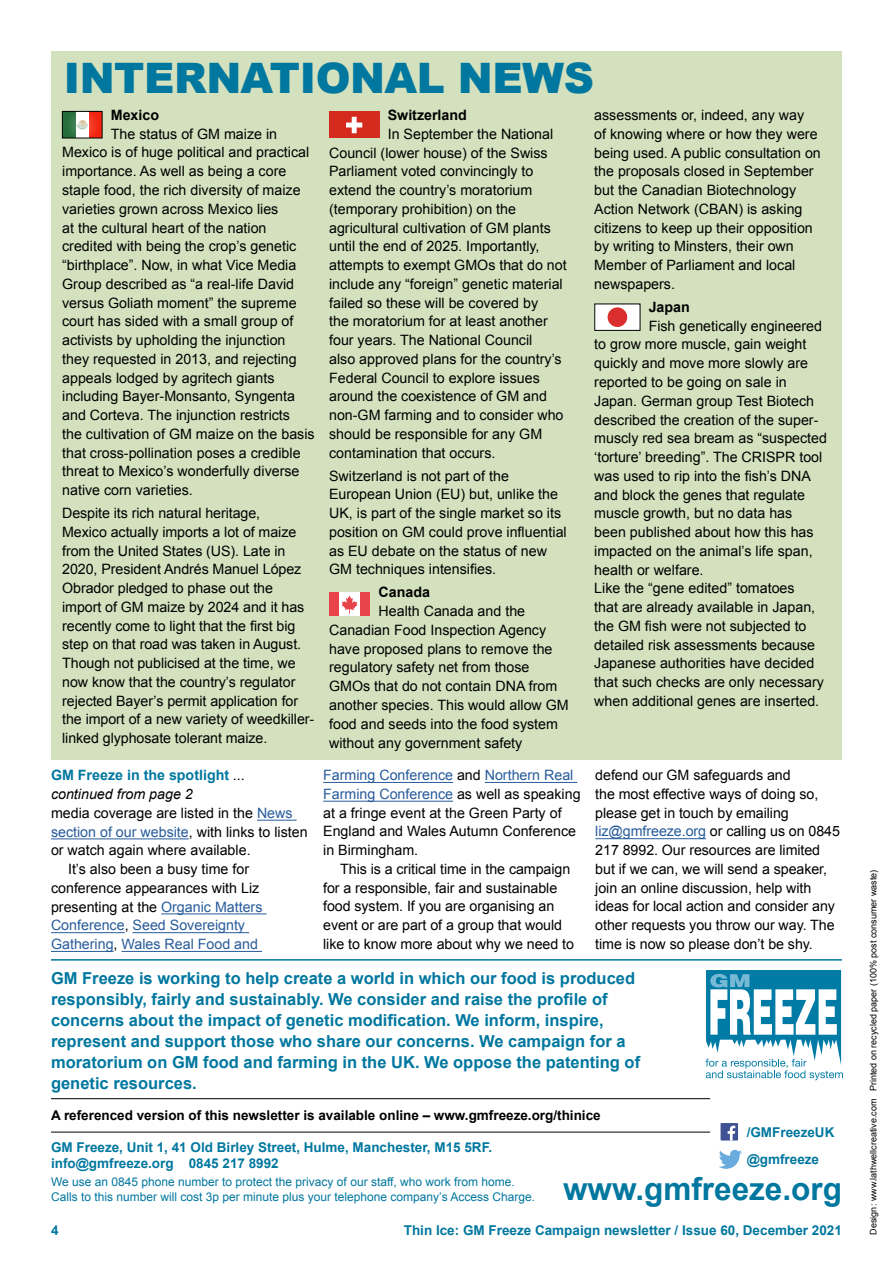
<style>
.page{position:relative;width:893px;height:1263px;background:#fff}
.page>*{position:absolute;margin:0;border:0;box-sizing:border-box;transform-origin:0 0}
.t1{font:900 42px "Arial";letter-spacing:-.01em;color:#00779f}
.t2{font:700 31.5px "Arial";color:#00779f}
.t3{font:700 16.5px/21px "Arial";color:#00779f}
.t4{font:14.25px/18.8px "Arial";color:#000}
.t5{font:14.25px "Arial";color:#275b9b}
.t6{font:700 14.25px "Arial";color:#000}
.t7{font:700 14.25px "Arial";color:#00779f}
.t8{font:italic 14.25px "Arial";color:#000}
.t9{font:700 13.5px/27.3px "Arial";color:#00779f}
.t10{font:700 13.5px "Arial";color:#000}
.t11{font:12px/14.4px "Arial";color:#00779f}
.t12{font:9px "Arial";color:#000}
.s1{font-weight:400;font-style:italic;color:#000}
.s2{color:#275b9b}
.s3{color:#000}
</style>
<div class="page">
<div style="left:51px;top:51px;width:791px;height:709px;background:#d4e1be"></div>
<hr style="left:51px;top:959px;width:791px;height:1px;background:#00779f">
<hr style="left:51px;top:1132px;width:659px;height:1px;background:#000">
<hr style="left:51px;top:1098px;width:659px;height:1px;background:#000">
<svg style="left:706px;top:970px;width:137px;height:110px"></svg>
<svg style="left:719px;top:1150px;width:23px;height:19px"></svg>
<div style="left:720px;top:1123px;width:18px;height:17px;background:#3e5293"></div>
<svg style="left:728px;top:1126px;width:7px;height:14px"></svg>
<svg style="left:64px;top:113px;width:36px;height:23px"></svg>
<svg style="left:77px;top:120px;width:11px;height:10px"></svg>
<div style="left:62px;top:111px;width:40px;height:27px;border:1px solid #000"></div>
<div style="left:329px;top:112px;width:50px;height:26px;background:#d52b1e"></div>
<svg style="left:346px;top:117px;width:16px;height:16px"></svg>
<div style="left:596px;top:304px;width:42px;height:26px;background:#fff"></div>
<div style="left:608px;top:307px;width:19px;height:20px;background:#db2e2e;border-radius:50%"></div>
<div style="left:329px;top:592px;width:41px;height:24px;background:#e8424a"></div>
<div style="left:339px;top:592px;width:21px;height:24px;background:#fff"></div>
<svg style="left:341px;top:596px;width:17px;height:18px"></svg>
<hr style="left:257px;top:820px;width:40px;height:1px;background:#275b9b">
<hr style="left:51px;top:839px;width:138px;height:1px;background:#275b9b">
<hr style="left:161px;top:914px;width:105px;height:1px;background:#275b9b">
<hr style="left:51px;top:932px;width:74px;height:1px;background:#275b9b">
<hr style="left:133px;top:932px;width:116px;height:1px;background:#275b9b">
<hr style="left:51px;top:951px;width:63px;height:1px;background:#275b9b">
<hr style="left:122px;top:951px;width:140px;height:1px;background:#275b9b">
<hr style="left:323px;top:782px;width:130px;height:1px;background:#275b9b">
<hr style="left:485px;top:782px;width:92px;height:1px;background:#275b9b">
<hr style="left:323px;top:801px;width:130px;height:1px;background:#275b9b">
<hr style="left:595px;top:838px;width:111px;height:1px;background:#275b9b">
<h1 class="t1" style="left:64px;top:47px;width:532px">INTERNATIONAL NEWS</h1>
<p class="t6" style="left:111px;top:106px;width:50px">Mexico</p>
<p class="t4" style="left:62px;top:124px;width:254px;text-indent:49px">The status of GM maize in Mexico is of huge political and practical importance. As well as being a core staple food, the rich diversity of maize varieties grown across Mexico lies<br>at the cultural heart of the nation credited with being the crop’s genetic “birthplace”. Now, in what Vice Media Group described as “a real-life David versus Goliath moment” the supreme court has sided with a small group of activists by upholding the injunction they requested in 2013, and rejecting appeals lodged by agritech giants including Bayer-Monsanto, Syngenta and Corteva. The injunction restricts<br>the cultivation of GM maize on the basis that cross-pollination poses a credible threat to Mexico’s wonderfully diverse native corn varieties.</p>
<p class="t4" style="left:62px;top:504px;width:254px">Despite its rich natural heritage,<br>Mexico actually imports a lot of maize from the United States (US). Late in 2020, President Andrés Manuel López Obrador pledged to phase out the import of GM maize by 2024 and it has recently come to light that the first big step on that road was taken in August.<br>Though not publicised at the time, we now know that the country’s regulator rejected Bayer’s permit application for the import of a new variety of weedkiller&shy;linked glyphosate tolerant maize.</p>
<p class="t6" style="left:388px;top:106px;width:81px">Switzerland</p>
<p class="t4" style="left:329px;top:125px;width:239px;text-indent:59px">In September the National Council (lower house) of the Swiss Parliament voted convincingly to extend the country’s moratorium (temporary prohibition) on the agricultural cultivation of GM plants until the end of 2025. Importantly, attempts to exempt GMOs that do not include any “foreign” genetic material failed so these will be covered by<br>the moratorium for at least another four years. The National Council<br>also approved plans for the country’s Federal Council to explore issues around the coexistence of GM and non-GM farming and to consider who should be responsible for any GM contamination that occurs.</p>
<p class="t4" style="left:329px;top:466px;width:239px">Switzerland is not part of the European Union (EU) but, unlike the UK, is part of the single market so its position on GM could prove influential as EU debate on the status of new GM techniques intensifies.</p>
<p class="t6" style="left:379px;top:583px;width:53px">Canada</p>
<p class="t4" style="left:329px;top:602px;width:241px;text-indent:49px">Health Canada and the<br>Canadian Food Inspection Agency have proposed plans to remove the regulatory safety net from those<br>GMOs that do not contain DNA from another species. This would allow GM food and seeds into the food system without any government safety</p>
<p class="t4" style="left:594px;top:106px;width:228px">assessments or, indeed, any way<br>of knowing where or how they were being used. A public consultation on the proposals closed in September but the Canadian Biotechnology<br>Action Network (CBAN) is asking citizens to keep up their opposition by writing to Minsters, their own<br>Member of Parliament and local newspapers.</p>
<p class="t6" style="left:649px;top:298px;width:43px">Japan</p>
<p class="t4" style="left:594px;top:316px;width:234px;text-indent:54px">Fish genetically engineered to grow more muscle, gain weight quickly and move more slowly are reported to be going on sale in<br>Japan. German group Test Biotech described the creation of the super&shy;muscly red sea bream as “suspected ‘torture’ breeding”. The CRISPR tool was used to rip into the fish’s DNA and block the genes that regulate muscle growth, but no data has been published about how this has impacted on the animal’s life span, health or welfare.<br>Like the “gene edited” tomatoes<br>that are already available in Japan, the GM fish were not subjected to detailed risk assessments because<br>Japanese authorities have decided that such checks are only necessary when additional genes are inserted.</p>
<p class="t7" style="left:51px;top:766px;width:195px">GM Freeze in the spotlight <span class="s1">...</span></p>
<p class="t8" style="left:51px;top:784px;width:143px">continued from page 2</p>
<p class="t4" style="left:51px;top:804px;width:243px">media coverage are listed in the <span class="s2">News</span></p>
<p class="t5" style="left:51px;top:822px;width:258px">section of our website<span class="s3">, with links to listen</span></p>
<p class="t4" style="left:51px;top:841px;width:201px">or watch again where available.</p>
<p class="t4" style="left:68px;top:860px;width:183px">It’s also been a busy time for</p>
<p class="t4" style="left:51px;top:879px;width:210px">conference appearances with Liz</p>
<p class="t4" style="left:51px;top:897px;width:213px">presenting at the <span class="s2">Organic Matters</span></p>
<p class="t5" style="left:51px;top:916px;width:196px">Conference<span class="s3">,</span> Seed Sovereignty</p>
<p class="t5" style="left:51px;top:935px;width:208px">Gathering<span class="s3">,</span> Wales Real Food and</p>
<p class="t4" style="left:323px;top:766px;width:259px"><span class="s2">Farming Conference</span> and <span class="s2">Northern Real Farming Conference</span> as well as speaking at a fringe event at the Green Party of England and Wales Autumn Conference in Birmingham.</p>
<p class="t4" style="left:323px;top:860px;width:252px;text-indent:17px">This is a critical time in the campaign for a responsible, fair and sustainable food system. If you are organising an event or are part of a group that would like to know more about why we need to</p>
<p class="t4" style="left:595px;top:766px;width:246px">defend our GM safeguards and<br>the most effective ways of doing so, please get in touch by emailing <span class="s2">liz@gmfreeze.org</span> or calling us on 0845<br>217 8992. Our resources are limited but if we can, we will send a speaker, join an online discussion, help with ideas for local action and consider any other requests you throw our way. The time is now so please don’t be shy.</p>
<p class="t3" style="left:51px;top:968px;width:591px">GM Freeze is working to help create a world in which our food is produced responsibly, fairly and sustainably. We consider and raise the profile of concerns about the impact of genetic modification. We inform, inspire, represent and support those who share our concerns. We campaign for a moratorium on GM food and farming in the UK. We oppose the patenting of genetic resources.</p>
<p class="t10" style="left:51px;top:1106px;width:551px">A referenced version of this newsletter is available online – www.gmfreeze.org/thinice</p>
<p class="t9" style="left:51px;top:1139px;width:443px;line-height:16.2px">GM Freeze, Unit 1, 41 Old Birley Street, Hulme, Manchester, M15 5RF. info@gmfreeze.org 0845 217 8992</p>
<p class="t11" style="left:51px;top:1175px;width:486px">We use an 0845 phone number to protect the privacy of our staff, who work from home.<br>Calls to this number will cost 3p per minute plus your telephone company’s Access Charge.</p>
<p class="t9" style="left:747px;top:1119px;width:89px">/GMFreezeUK @gmfreeze</p>
<h2 class="t2" style="left:563px;top:1168px;width:280px">www.gmfreeze.org</h2>
<p class="t9" style="left:51px;top:1216px;width:9px">4</p>
<p class="t9" style="left:404px;top:1216px;width:440px">Thin Ice: GM Freeze Campaign newsletter / Issue 60, December 2021</p>
<p class="t12" style="left:867px;top:1234px;width:366px;rotate:-90deg">Design: www.lathwellcreative.com Printed on recycled paper (100% post consumer waste)</p>
</div>
